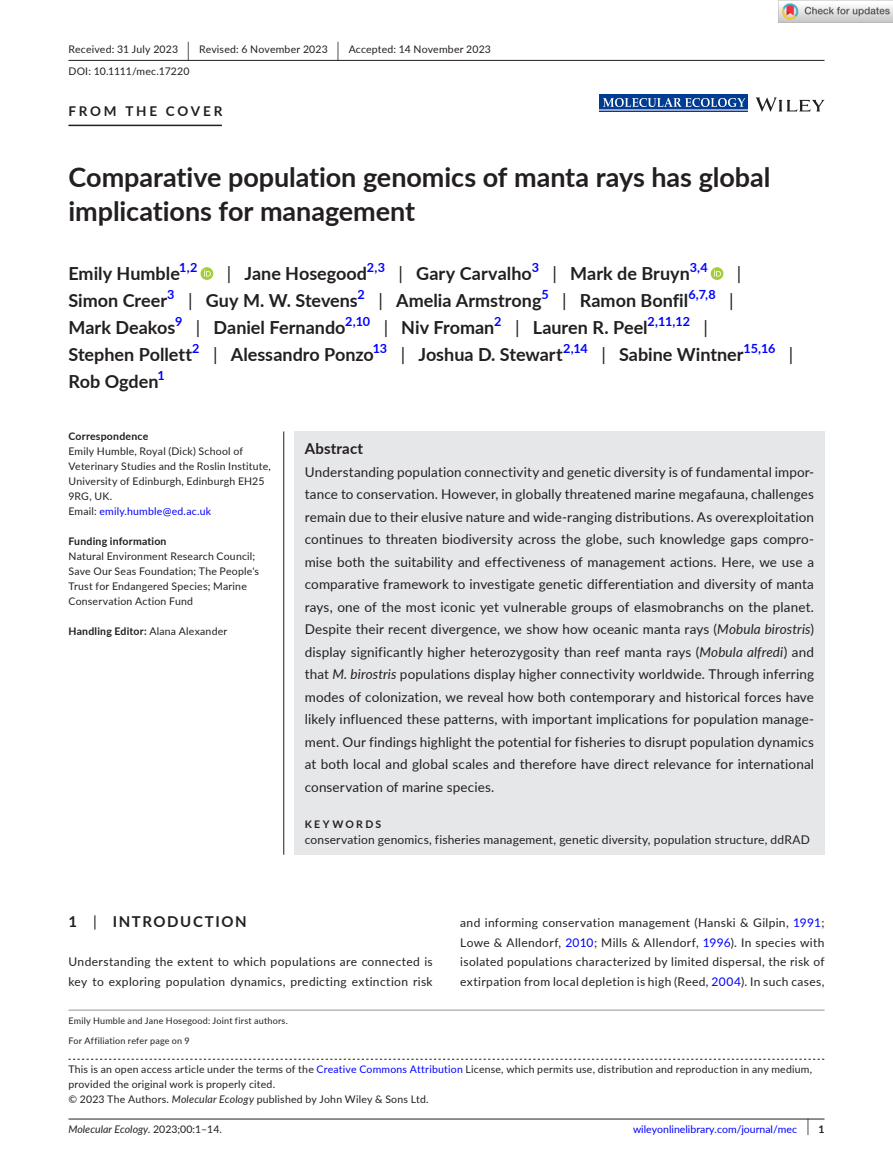
<style>
.page{position:relative;width:893px;height:1174px;background:#fff}
.page>*{position:absolute;margin:0;border:0;box-sizing:border-box;transform-origin:0 0}
.t1{font:700 27px/34.5px "Lato";color:#231f20}
.t2{font:700 18px "Lato";color:#231f20}
.t3{font:18px "Lato";color:#231f20}
.t4{font:700 15px "Lato";letter-spacing:.1em;color:#231f20}
.t5{font:700 15px "Lato";letter-spacing:.015em;color:#231f20}
.t6{font:13.5px/22.5px "Lato";letter-spacing:.01em;color:#231f20;text-align:justify}
.t7{font:700 13.5px "Lato";letter-spacing:.205em;color:#231f20}
.t8{font:700 12.6px "Lato";letter-spacing:-.015em;color:#00f}
.t9{font:12px/19.5px "Lato";letter-spacing:.025em;color:#231f20}
.t10{font:10.5px/15px "Lato";letter-spacing:.02em;color:#231f20}
.t11{font:700 10.5px "Lato";letter-spacing:.02em;color:#231f20}
.t12{font:10.5px "Lato";color:#00f}
.t13{font:italic 10.5px "Lato";color:#231f20}
.t14{font:700 10.5px "Lato";letter-spacing:.22em;color:#231f20}
.t15{font:9px/19.5px "Lato";letter-spacing:.025em;color:#231f20}
.s1{font-size:19.65px}
.s2{font-weight:400}
.s3{color:#00f}
.s4{font-style:italic}
.s5{font-style:normal}
.s6{font-size:17.4px;color:#231f20}
.s7{font-weight:700;color:#231f20}
</style>
<div class="page">
<hr style="left:68px;top:1118px;width:756px;height:1px;background:#231f20">
<svg style="left:756px;top:97px;width:68px;height:15px"></svg>
<div style="left:599px;top:95px;width:149px;height:17px;background:#003d91"></div>
<img style="left:603px;top:98px;width:141px;height:9px">
<hr style="left:599px;top:109px;width:149px;height:2px;background:#96a6d0">
<hr style="left:68px;top:60px;width:756px;height:1px;background:#231f20">
<hr style="left:68px;top:125px;width:154px;height:1px;background:#231f20">
<svg style="left:201px;top:267px;width:12px;height:13px"></svg>
<svg style="left:204px;top:269px;width:7px;height:7px"></svg>
<svg style="left:711px;top:267px;width:12px;height:13px"></svg>
<svg style="left:714px;top:269px;width:7px;height:7px"></svg>
<svg style="left:68px;top:1058px;width:756px;height:1px"></svg>
<hr style="left:68px;top:1009px;width:756px;height:1px;background:#939598">
<div style="left:294px;top:431px;width:530px;height:423px;background:#e6e7e9"></div>
<hr style="left:283px;top:431px;width:1px;height:423px;background:#231f20">
<img style="left:779px;top:0;width:114px;height:23px">
<p class="t10" style="left:68px;top:38px;width:424px;line-height:21.8px">Received: 31 July 2023 <span class="s1">|</span> Revised: 6 November 2023 <span class="s1">|</span> Accepted: 14 November 2023<br>DOI: 10.1111/mec.17220</p>
<p class="t7" style="left:68px;top:101px;width:155px">FROM THE COVER</p>
<h1 class="t1" style="left:68px;top:159px;width:704px">Comparative population genomics of manta rays has global implications for management</h1>
<h2 class="t2" style="left:68px;top:260px;width:113px">Emily Humble</h2>
<p class="t8" style="left:179px;top:258px;width:20px">1,2</p>
<h2 class="t2" style="left:227px;top:260px;width:142px"><span class="s2">|</span> Jane Hosegood</h2>
<p class="t8" style="left:367px;top:258px;width:20px">2,3</p>
<h2 class="t2" style="left:399px;top:260px;width:135px"><span class="s2">|</span> Gary Carvalho</h2>
<p class="t8" style="left:532px;top:258px;width:9px">3</p>
<h2 class="t2" style="left:553px;top:260px;width:139px"><span class="s2">|</span> Mark de Bruyn</h2>
<p class="t8" style="left:690px;top:258px;width:19px">3,4</p>
<h2 class="t3" style="left:737px;top:260px;width:6px">|</h2>
<h2 class="t2" style="left:68px;top:287px;width:100px">Simon Creer</h2>
<p class="t8" style="left:167px;top:285px;width:9px">3</p>
<h2 class="t2" style="left:188px;top:287px;width:171px"><span class="s2">|</span> Guy M. W. Stevens</h2>
<p class="t8" style="left:358px;top:285px;width:9px">2</p>
<h2 class="t2" style="left:378px;top:287px;width:165px"><span class="s2">|</span> Amelia Armstrong</h2>
<p class="t8" style="left:541px;top:285px;width:9px">5</p>
<h2 class="t2" style="left:562px;top:287px;width:128px"><span class="s2">|</span> Ramon Bonfil</h2>
<p class="t8" style="left:688px;top:285px;width:29px">6,7,8</p>
<h2 class="t3" style="left:729px;top:287px;width:6px">|</h2>
<h2 class="t2" style="left:68px;top:314px;width:108px">Mark Deakos</h2>
<p class="t8" style="left:175px;top:312px;width:9px">9</p>
<h2 class="t2" style="left:196px;top:314px;width:151px"><span class="s2">|</span> Daniel Fernando</h2>
<p class="t8" style="left:345px;top:312px;width:26px">2,10</p>
<h2 class="t2" style="left:384px;top:314px;width:112px"><span class="s2">|</span> Niv Froman</h2>
<p class="t8" style="left:494px;top:312px;width:9px">2</p>
<h2 class="t2" style="left:515px;top:314px;width:134px"><span class="s2">|</span> Lauren R. Peel</h2>
<p class="t8" style="left:647px;top:312px;width:44px">2,11,12</p>
<h2 class="t3" style="left:704px;top:314px;width:6px">|</h2>
<h2 class="t2" style="left:68px;top:341px;width:125px">Stephen Pollett</h2>
<p class="t8" style="left:192px;top:339px;width:9px">2</p>
<h2 class="t2" style="left:213px;top:341px;width:162px"><span class="s2">|</span> Alessandro Ponzo</h2>
<p class="t8" style="left:373px;top:339px;width:16px">13</p>
<h2 class="t2" style="left:401px;top:341px;width:163px"><span class="s2">|</span> Joshua D. Stewart</h2>
<p class="t8" style="left:563px;top:339px;width:26px">2,14</p>
<h2 class="t2" style="left:601px;top:341px;width:144px"><span class="s2">|</span> Sabine Wintner</h2>
<p class="t8" style="left:743px;top:339px;width:34px">15,16</p>
<h2 class="t3" style="left:789px;top:341px;width:6px">|</h2>
<h2 class="t2" style="left:68px;top:368px;width:92px">Rob Ogden</h2>
<p class="t8" style="left:158px;top:366px;width:9px">1</p>
<p class="t11" style="left:68px;top:428px;width:81px">Correspondence</p>
<p class="t10" style="left:68px;top:443px;width:204px">Emily Humble, Royal (Dick) School of<br>Veterinary Studies and the Roslin Institute,<br>University of Edinburgh, Edinburgh EH25<br>9RG, UK.<br>Email: <span class="s3">emily.humble@ed.ac.uk</span></p>
<p class="t11" style="left:68px;top:533px;width:100px">Funding information</p>
<p class="t10" style="left:68px;top:548px;width:192px">Natural Environment Research Council; Save Our Seas Foundation; The People's Trust for Endangered Species; Marine Conservation Action Fund</p>
<p class="t11" style="left:68px;top:623px;width:160px">Handling Editor: <span class="s2">Alana Alexander</span></p>
<p class="t5" style="left:305px;top:437px;width:60px">Abstract</p>
<p class="t6" style="left:305px;top:460px;width:511px">Understanding population connectivity and genetic diversity is of fundamental impor&shy;tance to conservation. However, in globally threatened marine megafauna, challenges remain due to their elusive nature and wide-ranging distributions. As overexploitation continues to threaten biodiversity across the globe, such knowledge gaps compro&shy;mise both the suitability and effectiveness of management actions. Here, we use a comparative framework to investigate genetic differentiation and diversity of manta rays, one of the most iconic yet vulnerable groups of elasmobranchs on the planet.<br>Despite their recent divergence, we show how oceanic manta rays (<span class="s4">Mobula birostris</span>) display significantly higher heterozygosity than reef manta rays (<span class="s4">Mobula alfredi</span>) and that <span class="s4">M. birostris</span> populations display higher connectivity worldwide. Through inferring modes of colonization, we reveal how both contemporary and historical forces have likely influenced these patterns, with important implications for population manage&shy;ment. Our findings highlight the potential for fisheries to disrupt population dynamics at both local and global scales and therefore have direct relevance for international conservation of marine species.</p>
<p class="t14" style="left:305px;top:816px;width:78px">KEYWORDS</p>
<p class="t9" style="left:305px;top:829px;width:507px">conservation genomics, fisheries management, genetic diversity, population structure, ddRAD</p>
<p class="t4" style="left:68px;top:911px;width:180px">1 <span class="s2">|</span> INTRODUCTION</p>
<p class="t9" style="left:68px;top:951px;width:366px">Understanding the extent to which populations are connected is key to exploring population dynamics, predicting extinction risk</p>
<p class="t15" style="left:68px;top:1010px;width:221px">Emily Humble and Jane Hosegood: Joint first authors.<br>For Affiliation refer page on 9</p>
<p class="t9" style="left:460px;top:912px;width:366px;text-align:justify">and informing conservation management (Hanski &amp; Gilpin, <span class="s3">1991</span>; Lowe &amp; Allendorf, <span class="s3">2010</span>; Mills &amp; Allendorf, <span class="s3">1996</span>). In species with isolated populations characterized by limited dispersal, the risk of extirpation from local depletion is high (Reed, <span class="s3">2004</span>). In such cases,</p>
<p class="t10" style="left:68px;top:1061px;width:745px">This is an open access article under the terms of the <span class="s3">Creative Commons Attribution</span> License, which permits use, distribution and reproduction in any medium, provided the original work is properly cited.<br>© 2023 The Authors. <span class="s4">Molecular Ecology</span> published by John Wiley &amp; Sons Ltd.</p>
<p class="t13" style="left:68px;top:1121px;width:155px">Molecular Ecology. <span class="s5">2023;00:1–14.</span></p>
<p class="t12" style="left:633px;top:1121px;width:193px">wileyonlinelibrary.com/journal/mec <span class="s6">|</span> <span class="s7">1</span></p>
</div>
